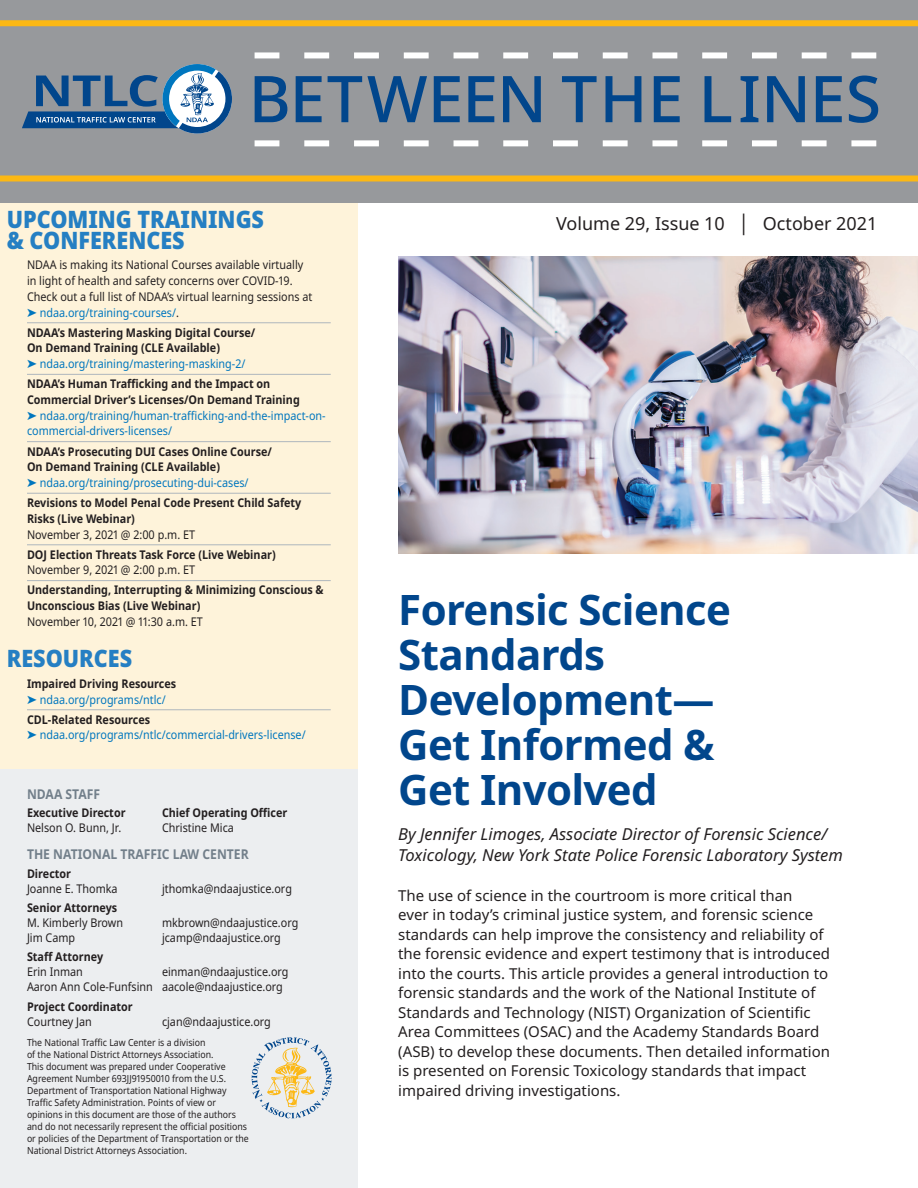
<style>
.page{position:relative;width:918px;height:1188px;background:#fff}
.page>*{position:absolute;margin:0;border:0;box-sizing:border-box;transform-origin:0 0}
.t1{font:500 64.5px "Noto Sans";color:#01468c}
.t2{font:700 42px/45px "Noto Sans";letter-spacing:-.015em;color:#01468c}
.t3{font:900 24px/21px "Noto Sans";color:#257fc3;scale:.9 1}
.t4{font:18px "Noto Sans";color:#231f20}
.t5{font:italic 16.5px/21px "Noto Sans";color:#231f20}
.t6{font:15px/19.5px "Noto Sans";color:#231f20}
.t7{font:700 13.5px "Noto Sans";color:#727f8a;scale:.9 1}
.t8{font:700 12px/15.8px "Noto Sans";color:#231f20;scale:.9 1}
.t9{font:12px/15.8px "Noto Sans";color:#231f20;scale:.9 1}
.t10{font:12px/15.8px "Noto Sans";color:#0076be;scale:.9 1}
.t11{font:9.75px/12px "Noto Sans";color:#231f20;scale:.9 1}
.s1{color:#0076be}
.s2{font-weight:400;color:#0076be}
.s3{font-weight:700;color:#231f20}
.s4{font-size:21.6px}
</style>
<div class="page">
<div style="left:0;top:202px;width:358px;height:581px;background:#fef3da"></div>
<div style="left:0;top:770px;width:358px;height:418px;background:#eceef0"></div>
<svg style="left:252px;top:1037px;width:80px;height:81px"></svg>
<hr style="left:27px;top:322px;width:304px;height:1px;background:#aeb6bd">
<hr style="left:27px;top:374px;width:304px;height:1px;background:#aeb6bd">
<hr style="left:27px;top:441px;width:304px;height:1px;background:#aeb6bd">
<hr style="left:27px;top:493px;width:304px;height:1px;background:#aeb6bd">
<hr style="left:27px;top:544px;width:304px;height:1px;background:#aeb6bd">
<hr style="left:27px;top:580px;width:304px;height:1px;background:#aeb6bd">
<img style="left:398px;top:256px;width:520px;height:298px">
<hr style="left:27px;top:709px;width:304px;height:1px;background:#aeb6bd">
<div style="left:0;top:0;width:918px;height:202px;background:#97999c"></div>
<svg style="left:255px;top:52px;width:621px;height:6px"></svg>
<svg style="left:255px;top:140px;width:621px;height:6px"></svg>
<svg style="left:22px;top:64px;width:210px;height:70px"></svg>
<div style="left:0;top:20px;width:918px;height:6px;background:#fcb814"></div>
<div style="left:0;top:176px;width:918px;height:6px;background:#fcb814"></div>
<h1 class="t1" style="left:249px;top:53px;width:634px">BETWEEN THE LINES</h1>
<h3 class="t3" style="left:7px;top:209px;width:287px">UPCOMING TRAININGS &amp; CONFERENCES</h3>
<p class="t9" style="left:27px;top:257px;width:319px">NDAA is making its National Courses available virtually in light of health and safety concerns over COVID-19.<br>Check out a full list of NDAA’s virtual learning sessions at <span class="s1">➤ ndaa.org/training-courses/</span>.</p>
<p class="t8" style="left:27px;top:325px;width:255px">NDAA’s Mastering Masking Digital Course/<br>On Demand Training (CLE Available)<br><span class="s1">➤</span> <span class="s2">ndaa.org/training/mastering-masking-2/</span></p>
<p class="t10" style="left:27px;top:376px;width:334px"><span class="s3">NDAA’s Human Trafficking and the Impact on Commercial Driver’s Licenses/On Demand Training<br></span>➤ ndaa.org/training/human-trafficking-and-the-impact-on&shy;commercial-drivers-licenses/</p>
<p class="t8" style="left:27px;top:444px;width:274px">NDAA’s Prosecuting DUI Cases Online Course/<br>On Demand Training (CLE Available)<br><span class="s1">➤</span> <span class="s2">ndaa.org/training/prosecuting-dui-cases/</span></p>
<p class="t8" style="left:27px;top:495px;width:306px">Revisions to Model Penal Code Present Child Safety<br>Risks (Live Webinar)</p>
<p class="t9" style="left:27px;top:527px;width:188px">November 3, 2021 @ 2:00 p.m. ET</p>
<p class="t8" style="left:27px;top:547px;width:278px">DOJ Election Threats Task Force (Live Webinar)</p>
<p class="t9" style="left:27px;top:562px;width:188px">November 9, 2021 @ 2:00 p.m. ET</p>
<p class="t8" style="left:27px;top:583px;width:331px">Understanding, Interrupting &amp; Minimizing Conscious &amp;<br>Unconscious Bias (Live Webinar)</p>
<p class="t9" style="left:27px;top:614px;width:197px">November 10, 2021 @ 11:30 a.m. ET</p>
<h3 class="t3" style="left:7px;top:648px;width:141px">RESOURCES</h3>
<p class="t8" style="left:27px;top:676px;width:167px">Impaired Driving Resources <span class="s1">➤</span> <span class="s2">ndaa.org/programs/ntlc/</span></p>
<p class="t10" style="left:27px;top:712px;width:311px"><span class="s3">CDL-Related Resources<br></span>➤ ndaa.org/programs/ntlc/commercial-drivers-license/</p>
<p class="t7" style="left:27px;top:785px;width:83px">NDAA STAFF</p>
<p class="t8" style="left:27px;top:805px;width:111px">Executive Director</p>
<p class="t8" style="left:162px;top:805px;width:141px">Chief Operating Officer</p>
<p class="t9" style="left:27px;top:820px;width:106px">Nelson O. Bunn, Jr.</p>
<p class="t9" style="left:162px;top:820px;width:82px">Christine Mica</p>
<p class="t7" style="left:27px;top:845px;width:248px">THE NATIONAL TRAFFIC LAW CENTER</p>
<p class="t8" style="left:27px;top:866px;width:51px">Director</p>
<p class="t9" style="left:27px;top:881px;width:102px">Joanne E. Thomka</p>
<p class="t9" style="left:162px;top:881px;width:146px">jthomka@ndaajustice.org</p>
<p class="t8" style="left:27px;top:900px;width:102px">Senior Attorneys</p>
<p class="t9" style="left:27px;top:915px;width:108px">M. Kimberly Brown</p>
<p class="t9" style="left:162px;top:915px;width:153px">mkbrown@ndaajustice.org</p>
<p class="t9" style="left:27px;top:930px;width:55px">Jim Camp</p>
<p class="t9" style="left:162px;top:930px;width:134px">jcamp@ndaajustice.org</p>
<p class="t8" style="left:27px;top:949px;width:86px">Staff Attorney</p>
<p class="t9" style="left:27px;top:964px;width:64px">Erin Inman</p>
<p class="t9" style="left:27px;top:965px;width:292px;line-height:15px;text-indent:135px">einman@ndaajustice.org<br>Aaron Ann Cole-Funfsinn aacole@ndaajustice.org</p>
<p class="t8" style="left:27px;top:999px;width:119px">Project Coordinator</p>
<p class="t9" style="left:27px;top:1014px;width:74px">Courtney Jan</p>
<p class="t9" style="left:162px;top:1014px;width:122px">cjan@ndaajustice.org</p>
<p class="t11" style="left:27px;top:1037px;width:248px">The National Traffic Law Center is a division<br>of the National District Attorneys Association.<br>This document was prepared under Cooperative Agreement Number 693JJ91950010 from the U.S.<br>Department of Transportation National Highway Traffic Safety Administration. Points of view or opinions in this document are those of the authors and do not necessarily represent the official positions or policies of the Department of Transportation or the National District Attorneys Association.</p>
<p class="t4" style="left:556px;top:211px;width:323px">Volume 29, Issue 10 <span class="s4">|</span> October 2021</p>
<h2 class="t2" style="left:398px;top:589px;width:334px">Forensic Science<br>Standards<br>Development—<br>Get Informed &amp;<br>Get Involved</h2>
<p class="t5" style="left:398px;top:824px;width:446px">By Jennifer Limoges, Associate Director of Forensic Science/<br>Toxicology, New York State Police Forensic Laboratory System</p>
<p class="t6" style="left:398px;top:886px;width:433px">The use of science in the courtroom is more critical than<br>ever in today’s criminal justice system, and forensic science standards can help improve the consistency and reliability of the forensic evidence and expert testimony that is introduced into the courts. This article provides a general introduction to forensic standards and the work of the National Institute of Standards and Technology (NIST) Organization of Scientific Area Committees (OSAC) and the Academy Standards Board (ASB) to develop these documents. Then detailed information is presented on Forensic Toxicology standards that impact impaired driving investigations.</p>
</div>
